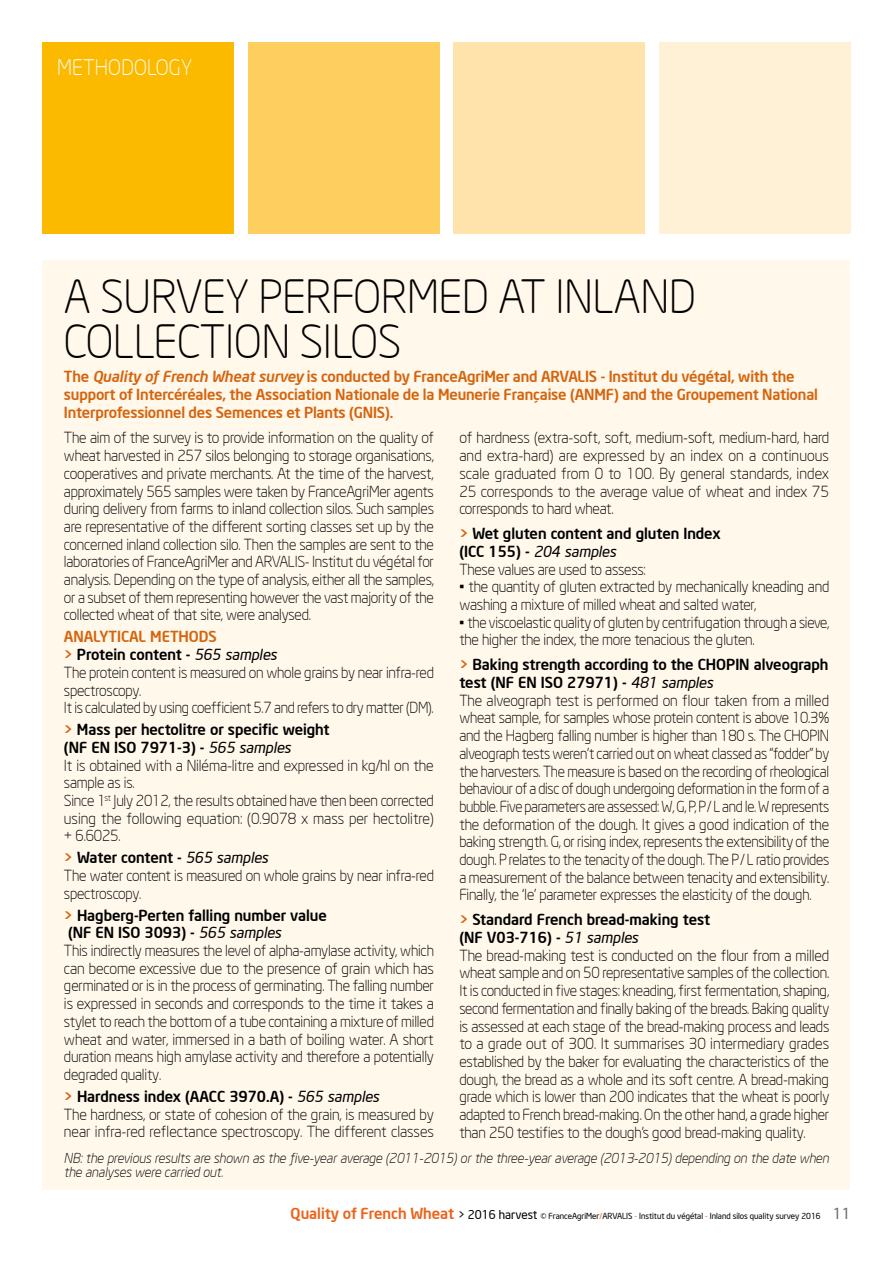
<style>
.page{position:relative;width:893px;height:1263px;background:#fff}
.page>*{position:absolute;margin:0;border:0;box-sizing:border-box;transform-origin:0 0}
.TITRE{font:300 45px "Neo Sans Intel";color:#000}
.t1{font:300 21px "Neo Sans Intel";letter-spacing:.01em;color:#fff}
.METHODOLO_intertitre{font:300 15px/17.7px "Neo Sans Intel";letter-spacing:-.015em;color:#000;text-align:justify}
.METHODOLO_intertitre-2{font:500 15px/17.7px "Neo Sans Intel";color:#000}
.texte{font:500 15px/18px "Neo Sans Intel";letter-spacing:-.01em;color:#d5640e}
.METHODOLO_intertitre-3{font:500 15px "Neo Sans Intel";letter-spacing:-.005em;color:#d5640e}
.t2{font:15px "Neo Sans Intel";color:#6e6e6e}
.METHODOLO_intertitre-4{font:italic 300 13.5px/14.2px "Neo Sans Intel";color:#000}
.t3{font:8.25px "Neo Sans Intel";color:#000}
.s1{font-style:italic}
.s2{color:#d5640e}
.s3{font-weight:400;font-style:italic}
.s4{font-weight:500;font-size:15px;color:#ec6217}
.s5{font-size:12px}
.s6{font-family:"Neo Sans"}
.s7{color:#ec6217}
</style>
<div class="page">
<div style="left:43px;top:43px;width:191px;height:191px;background:#fbb900"></div>
<div style="left:248px;top:43px;width:191px;height:191px;background:#fece5f"></div>
<div style="left:454px;top:43px;width:191px;height:191px;background:#ffe3aa"></div>
<div style="left:659px;top:43px;width:191px;height:191px;background:#fff1d6"></div>
<div style="left:43px;top:260px;width:807px;height:929px;background:#fff8eb"></div>
<p class="t1" style="left:57px;top:54px;width:137px">METHODOLOGY</p>
<p class="TITRE" style="left:64px;top:270px;width:633px">A SURVEY PERFORMED AT INLAND</p>
<p class="TITRE" style="left:64px;top:315px;width:338px">COLLECTION SILOS</p>
<p class="texte" style="left:64px;top:367px;width:755px">The <span class="s1">Quality of French Wheat survey</span> is conducted by FranceAgriMer and ARVALIS - Institut du végétal, with the support of Intercéréales, the Association Nationale de la Meunerie Française (ANMF) and the Groupement National<br>Interprofessionnel des Semences et Plants (GNIS).</p>
<p class="METHODOLO_intertitre" style="left:64px;top:429px;width:371px">The aim of the survey is to provide information on the quality of wheat harvested in 257 silos belonging to storage organisations, cooperatives and private merchants. At the time of the harvest, approximately 565 samples were taken by FranceAgriMer agents during delivery from farms to inland collection silos. Such samples are representative of the different sorting classes set up by the concerned inland collection silo. Then the samples are sent to the laboratories of FranceAgriMer and ARVALIS- Institut du végétal for analysis. Depending on the type of analysis, either all the samples, or a subset of them representing however the vast majority of the collected wheat of that site, were analysed.</p>
<p class="METHODOLO_intertitre-3" style="left:64px;top:627px;width:154px">ANALYTICAL METHODS</p>
<p class="METHODOLO_intertitre-2" style="left:64px;top:645px;width:214px"><span class="s2">&gt;</span> Protein content - <span class="s3">565 samples</span></p>
<p class="METHODOLO_intertitre" style="left:64px;top:663px;width:371px">The protein content is measured on whole grains by near infra-red spectroscopy.</p>
<p class="METHODOLO_intertitre" style="left:64px;top:699px;width:371px">It is calculated by using coefficient 5.7 and refers to dry matter (DM).</p>
<p class="METHODOLO_intertitre-2" style="left:64px;top:720px;width:267px"><span class="s2">&gt;</span> Mass per hectolitre or specific weight (NF EN ISO 7971-3) - <span class="s3">565 samples</span></p>
<p class="METHODOLO_intertitre" style="left:64px;top:756px;width:371px">It is obtained with a Niléma-litre and expressed in kg/hl on the sample as is.</p>
<p class="METHODOLO_intertitre" style="left:64px;top:791px;width:371px">Since 1<sup>st</sup> July 2012, the results obtained have then been corrected using the following equation: (0.9078 x mass per hectolitre) + 6.6025.</p>
<p class="METHODOLO_intertitre-2" style="left:64px;top:848px;width:206px"><span class="s2">&gt;</span> Water content - <span class="s3">565 samples</span></p>
<p class="METHODOLO_intertitre" style="left:64px;top:867px;width:371px">The water content is measured on whole grains by near infra-red spectroscopy.</p>
<p class="METHODOLO_intertitre-2" style="left:64px;top:906px;width:264px"><span class="s2">&gt;</span> Hagberg-Perten falling number value (NF EN ISO 3093) - <span class="s3">565 samples</span></p>
<p class="METHODOLO_intertitre" style="left:64px;top:942px;width:371px">This indirectly measures the level of alpha-amylase activity, which can become excessive due to the presence of grain which has germinated or is in the process of germinating. The falling number is expressed in seconds and corresponds to the time it takes a stylet to reach the bottom of a tube containing a mixture of milled wheat and water, immersed in a bath of boiling water. A short duration means high amylase activity and therefore a potentially degraded quality.</p>
<p class="METHODOLO_intertitre-2" style="left:64px;top:1087px;width:317px"><span class="s2">&gt;</span> Hardness index (AACC 3970.A) - <span class="s3">565 samples</span></p>
<p class="METHODOLO_intertitre" style="left:64px;top:1105px;width:371px">The hardness, or state of cohesion of the grain, is measured by near infra-red reflectance spectroscopy. The different classes</p>
<p class="METHODOLO_intertitre" style="left:459px;top:429px;width:371px">of hardness (extra-soft, soft, medium-soft, medium-hard, hard and extra-hard) are expressed by an index on a continuous scale graduated from 0 to 100. By general standards, index 25 corresponds to the average value of wheat and index 75 corresponds to hard wheat.</p>
<p class="METHODOLO_intertitre-2" style="left:459px;top:524px;width:263px"><span class="s2">&gt;</span> Wet gluten content and gluten Index (ICC 155) - <span class="s3">204 samples</span></p>
<p class="METHODOLO_intertitre" style="left:459px;top:560px;width:188px">These values are used to assess:</p>
<p class="METHODOLO_intertitre" style="left:459px;top:578px;width:371px">• the quantity of gluten extracted by mechanically kneading and washing a mixture of milled wheat and salted water,</p>
<p class="METHODOLO_intertitre" style="left:459px;top:613px;width:372px">• the viscoelastic quality of gluten by centrifugation through a sieve, the higher the index, the more tenacious the gluten.</p>
<p class="METHODOLO_intertitre-2" style="left:459px;top:655px;width:371px"><span class="s2">&gt;</span> Baking strength according to the CHOPIN alveograph test (NF EN ISO 27971) - <span class="s3">481 samples</span></p>
<p class="METHODOLO_intertitre" style="left:459px;top:691px;width:371px">The alveograph test is performed on flour taken from a milled wheat sample, for samples whose protein content is above 10.3% and the Hagberg falling number is higher than 180 s. The CHOPIN alveograph tests weren’t carried out on wheat classed as “fodder” by the harvesters. The measure is based on the recording of rheological behaviour of a disc of dough undergoing deformation in the form of a bubble. Five parameters are assessed: W, G, P, P/ L and Ie. W represents the deformation of the dough. It gives a good indication of the baking strength. G, or rising index, represents the extensibility of the dough. P relates to the tenacity of the dough. The P/ L ratio provides a measurement of the balance between tenacity and extensibility.<br>Finally, the ‘Ie’ parameter expresses the elasticity of the dough.</p>
<p class="METHODOLO_intertitre-2" style="left:459px;top:911px;width:252px"><span class="s2">&gt;</span> Standard French bread-making test (NF V03-716) - <span class="s3">51 samples</span></p>
<p class="METHODOLO_intertitre" style="left:459px;top:946px;width:371px">The bread-making test is conducted on the flour from a milled wheat sample and on 50 representative samples of the collection.<br>It is conducted in five stages: kneading, first fermentation, shaping, second fermentation and finally baking of the breads. Baking quality is assessed at each stage of the bread-making process and leads to a grade out of 300. It summarises 30 intermediary grades established by the baker for evaluating the characteristics of the dough, the bread as a whole and its soft centre. A bread-making grade which is lower than 200 indicates that the wheat is poorly adapted to French bread-making. On the other hand, a grade higher than 250 testifies to the dough's good bread-making quality.</p>
<p class="METHODOLO_intertitre-4" style="left:64px;top:1151px;width:766px">NB: the previous results are shown as the five-year average (2011-2015) or the three-year average (2013-2015) depending on the date when the analyses were carried out.</p>
<p class="t3" style="left:291px;top:1211px;width:532px"><span class="s4">Quality of French Wheat</span> <span class="s5">&gt; 2016 harvest</span> <span class="s6">©</span> FranceAgriMer<span class="s7">/</span>ARVALIS <span class="s7">-</span> Institut du végétal <span class="s7">-</span> Inland silos quality survey 2016</p>
<p class="t2" style="left:833px;top:1205px;width:19px">11</p>
</div>
